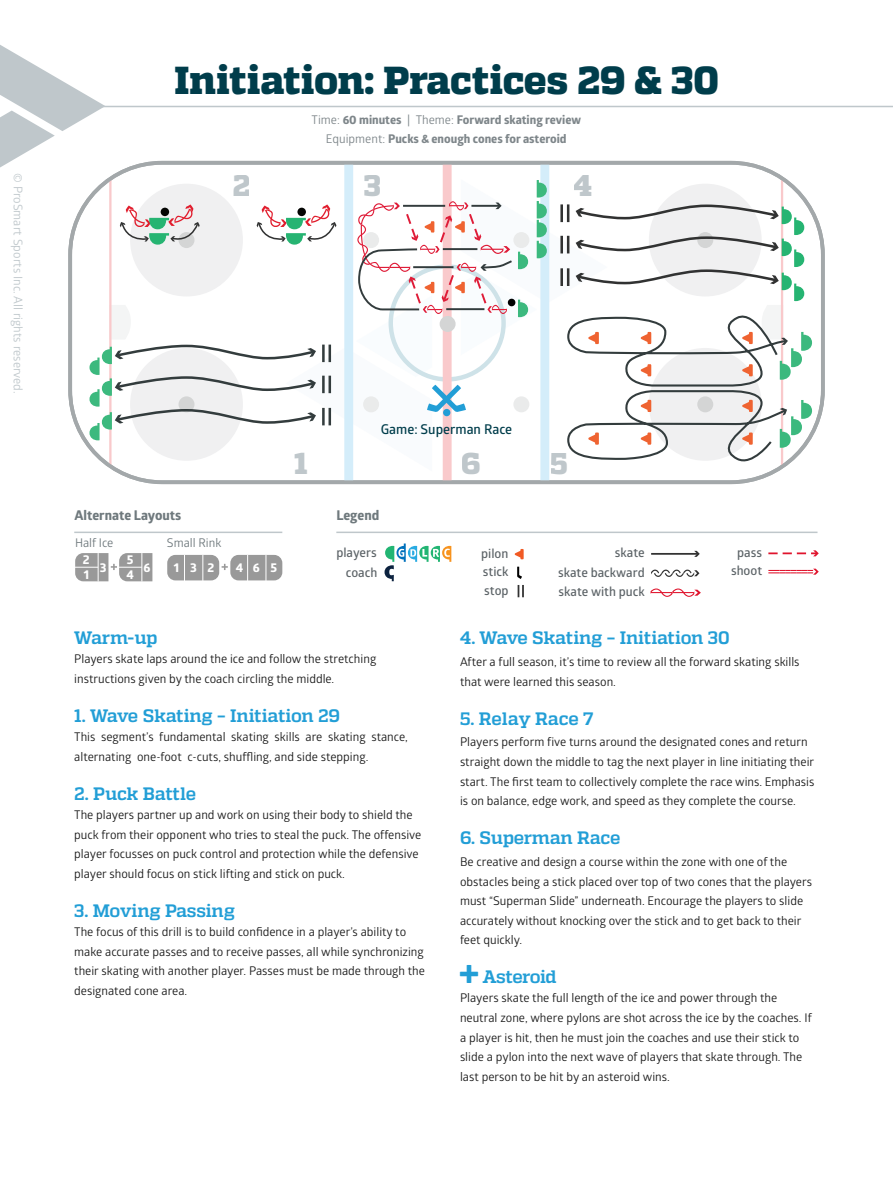
<style>
.page{position:relative;width:893px;height:1188px;background:#fff}
.page>*{position:absolute;margin:0;border:0;box-sizing:border-box;transform-origin:0 0}
.Head_1{font:800 39px "Quadon";letter-spacing:-.01em;color:#003d4b}
.t1{font:800 30px "Quadon";color:#bfc7cb}
.body{font:700 18px "Quadon";letter-spacing:-.015em;color:#229ed6}
.head_3{font:700 18px "Quadon";letter-spacing:-.01em;color:#229ed6}
.t2{font:700 13.5px "Globerx";color:#6f797d}
.t3{font:600 13.5px "Glober";color:#003d4b}
.t4{font:600 12.6px/19.4px "Glober";color:#5d6468;text-align:right}
.t5{font:700 12.6px "Globerx";letter-spacing:.84em;color:#fff}
.body-2{font:12px/19.5px "Glober";color:#1a1a1a}
.descriptor_info{font:700 12px "Globerx";color:#7e868a}
.t6{font:12px "Glober";color:#bfc7cb}
.t7{font:12px "Glober";color:#6f797d}
.s1{font-family:"Glober";font-weight:400}
.s2{font-family:"SS Geomicons Squared";font-weight:400}
</style>
<div class="page">
<div style="left:344px;top:164px;width:9px;height:318px;background:#d4edfa"></div>
<div style="left:443px;top:164px;width:9px;height:318px;background:#f9c9cb"></div>
<div style="left:540px;top:164px;width:9px;height:318px;background:#d4edfa"></div>
<hr style="left:109px;top:178px;width:3px;height:289px;background:#f9c9cb">
<hr style="left:781px;top:178px;width:2px;height:289px;background:#f9c9cb">
<div style="left:68px;top:161px;width:757px;height:323px;border:4px solid #a3a8aa;border-radius:92px"></div>
<hr style="left:75px;top:106px;width:818px;height:1px;background:#bfc7cb">
<svg style="left:0;top:45px;width:105px;height:123px"></svg>
<div style="left:167px;top:555px;width:52px;height:25px;background:#999;border-radius:8px"></div>
<svg style="left:184px;top:555px;width:1px;height:25px"></svg>
<svg style="left:203px;top:555px;width:1px;height:26px"></svg>
<div style="left:230px;top:555px;width:52px;height:25px;background:#999;border-radius:8px"></div>
<svg style="left:247px;top:555px;width:1px;height:25px"></svg>
<svg style="left:266px;top:555px;width:1px;height:26px"></svg>
<svg style="left:75px;top:553px;width:77px;height:29px;background:#afafaf"></svg>
<svg style="left:222px;top:564px;width:6px;height:6px"></svg>
<svg style="left:768px;top:550px;width:51px;height:6px"></svg>
<hr style="left:651px;top:553px;width:47px;height:2px;background:#333">
<svg style="left:694px;top:551px;width:6px;height:6px"></svg>
<svg style="left:385px;top:544px;width:66px;height:37px"></svg>
<svg style="left:650px;top:589px;width:51px;height:8px"></svg>
<svg style="left:768px;top:569px;width:51px;height:6px"></svg>
<svg style="left:651px;top:570px;width:48px;height:7px"></svg>
<svg style="left:518px;top:585px;width:6px;height:12px"></svg>
<svg style="left:515px;top:549px;width:9px;height:10px"></svg>
<svg style="left:517px;top:567px;width:5px;height:12px"></svg>
<hr style="left:74px;top:532px;width:208px;height:1px;background:#bfc7cb">
<hr style="left:336px;top:532px;width:481px;height:1px;background:#bfc7cb">
<svg style="left:90px;top:179px;width:722px;height:292px"></svg>
<p class="t6" style="left:26px;top:173px;width:222px;rotate:90deg">© ProSmart Sports Inc. All rights reserved.</p>
<p class="Head_1" style="left:174px;top:58px;width:546px">Initiation: Practices 29 &amp; 30</p>
<p class="descriptor_info" style="left:312px;top:111px;width:271px"><span class="s1">Time:</span> 60 minutes <span class="s1">| Theme:</span> Forward skating review</p>
<p class="descriptor_info" style="left:326px;top:130px;width:242px"><span class="s1">Equipment:</span> Pucks &amp; enough cones for asteroid</p>
<h2 class="t1" style="left:232px;top:168px;width:19px">2</h2>
<h2 class="t1" style="left:363px;top:168px;width:19px">3</h2>
<h2 class="t1" style="left:574px;top:168px;width:21px">4</h2>
<p class="t3" style="left:381px;top:420px;width:133px">Game: Superman Race</p>
<h2 class="t1" style="left:294px;top:446px;width:15px">1</h2>
<h2 class="t1" style="left:462px;top:446px;width:21px">6</h2>
<h2 class="t1" style="left:551px;top:446px;width:19px">5</h2>
<p class="t2" style="left:74px;top:506px;width:108px">Alternate Layouts</p>
<p class="t2" style="left:336px;top:506px;width:44px">Legend</p>
<p class="t4" style="left:336px;top:543px;width:43px">players coach</p>
<p class="t4" style="left:558px;top:543px;width:88px">skate<br>skate backward</p>
<p class="t4" style="left:737px;top:542px;width:26px">pass</p>
<p class="t4" style="left:559px;top:582px;width:88px">skate with puck</p>
<p class="t7" style="left:75px;top:534px;width:40px">Half Ice</p>
<p class="t7" style="left:167px;top:534px;width:56px">Small Rink</p>
<p class="t4" style="left:481px;top:544px;width:29px;line-height:18.8px;text-align:left">pilon stick</p>
<p class="t5" style="left:83px;top:551px;width:8px">2</p>
<p class="t5" style="left:127px;top:551px;width:8px">5</p>
<p class="t5" style="left:100px;top:558px;width:8px">3</p>
<p class="t5" style="left:143px;top:558px;width:8px">6</p>
<p class="t5" style="left:174px;top:558px;width:42px">132</p>
<p class="t5" style="left:236px;top:558px;width:43px">465</p>
<p class="t4" style="left:731px;top:561px;width:33px">shoot</p>
<p class="t5" style="left:84px;top:565px;width:7px">1</p>
<p class="t5" style="left:126px;top:565px;width:9px">4</p>
<p class="t4" style="left:484px;top:580px;width:26px">stop</p>
<p class="head_3" style="left:74px;top:627px;width:85px">Warm-up</p>
<p class="body-2" style="left:74px;top:648px;width:304px">Players skate laps around the ice and follow the stretching instructions given by the coach circling the middle.</p>
<p class="head_3" style="left:74px;top:705px;width:267px">1. Wave Skating – Initiation 29</p>
<p class="body-2" style="left:74px;top:726px;width:335px">This segment’s fundamental skating skills are skating stance, alternating one-foot c-cuts, shuffling, and side stepping.</p>
<p class="head_3" style="left:74px;top:783px;width:123px">2. Puck Battle</p>
<p class="body-2" style="left:74px;top:804px;width:349px">The players partner up and work on using their body to shield the puck from their opponent who tries to steal the puck. The offensive player focusses on puck control and protection while the defensive player should focus on stick lifting and stick on puck.</p>
<p class="head_3" style="left:74px;top:900px;width:162px">3. Moving Passing</p>
<p class="body-2" style="left:74px;top:921px;width:352px">The focus of this drill is to build confidence in a player’s ability to make accurate passes and to receive passes, all while synchronizing their skating with another player. Passes must be made through the designated cone area.</p>
<p class="body" style="left:460px;top:628px;width:271px">4. Wave Skating – Initiation 30</p>
<p class="body-2" style="left:460px;top:652px;width:341px">After a full season, it’s time to review all the forward skating skills that were learned this season.</p>
<p class="body" style="left:460px;top:708px;width:135px">5. Relay Race 7</p>
<p class="body-2" style="left:460px;top:731px;width:356px">Players perform five turns around the designated cones and return straight down the middle to tag the next player in line initiating their start. The first team to collectively complete the race wins. Emphasis is on balance, edge work, and speed as they complete the course.</p>
<p class="body" style="left:460px;top:827px;width:162px">6. Superman Race</p>
<p class="body-2" style="left:460px;top:852px;width:354px">Be creative and design a course within the zone with one of the obstacles being a stick placed over top of two cones that the players must “Superman Slide” underneath. Encourage the players to slide accurately without knocking over the stick and to get back to their feet quickly.</p>
<p class="body" style="left:460px;top:966px;width:98px"><span class="s2">+</span> Asteroid</p>
<p class="body-2" style="left:460px;top:987px;width:353px">Players skate the full length of the ice and power through the neutral zone, where pylons are shot across the ice by the coaches. If a player is hit, then he must join the coaches and use their stick to slide a pylon into the next wave of players that skate through. The last person to be hit by an asteroid wins.</p>
</div>
